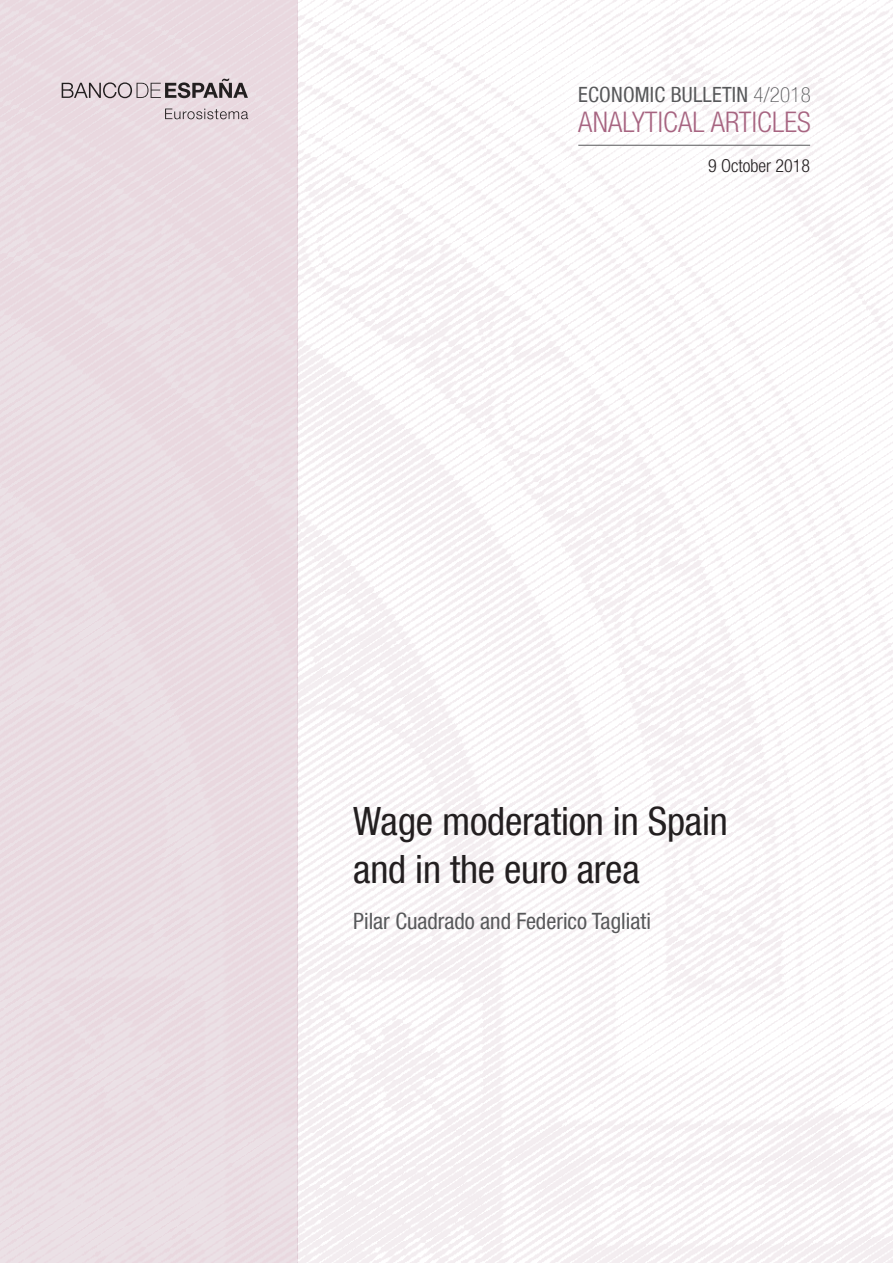
<style>
.page{position:relative;width:893px;height:1263px;background:#fff}
.page>*{position:absolute;margin:0;border:0;box-sizing:border-box;transform-origin:0 0}
.TITULO_GENERAL{font:condensed 39px/48px "Bd E Neue Helvetica";letter-spacing:-.005em;color:#231f20}
.TITULO_GENERAL-2{font:300 condensed 28.5px "Bd E Neue Helvetica";letter-spacing:.005em;color:#a76481}
.AUTORES{font:condensed 22.5px "Bd E Neue Helvetica";color:#57585a}
.TITULO_GENERAL-3{font:condensed 21px "Bd E Neue Helvetica";letter-spacing:.01em;color:#57585a}
.INCLUSION_ARTICULO-M{font:300 condensed 18px "Bd E Neue Helvetica";color:#231f20}
.s1{font-weight:100}
</style>
<div class="page">
<div style="left:0;top:0;width:298px;height:1263px;background:#eadce2"></div>
<hr style="left:578px;top:145px;width:232px;height:1px;background:#57585a">
<svg style="left:165px;top:109px;width:83px;height:10px"></svg>
<svg style="left:62px;top:79px;width:186px;height:19px"></svg>
<p class="TITULO_GENERAL-3" style="left:578px;top:82px;width:234px">ECONOMIC BULLETIN <span class="s1">4/2018</span></p>
<p class="TITULO_GENERAL-2" style="left:578px;top:106px;width:234px">ANALYTICAL ARTICLES</p>
<p class="INCLUSION_ARTICULO-M" style="left:708px;top:155px;width:103px">9 October 2018</p>
<p class="TITULO_GENERAL" style="left:353px;top:797px;width:376px">Wage moderation in Spain and in the euro area</p>
<p class="AUTORES" style="left:353px;top:907px;width:299px">Pilar Cuadrado and Federico Tagliati</p>
</div>
